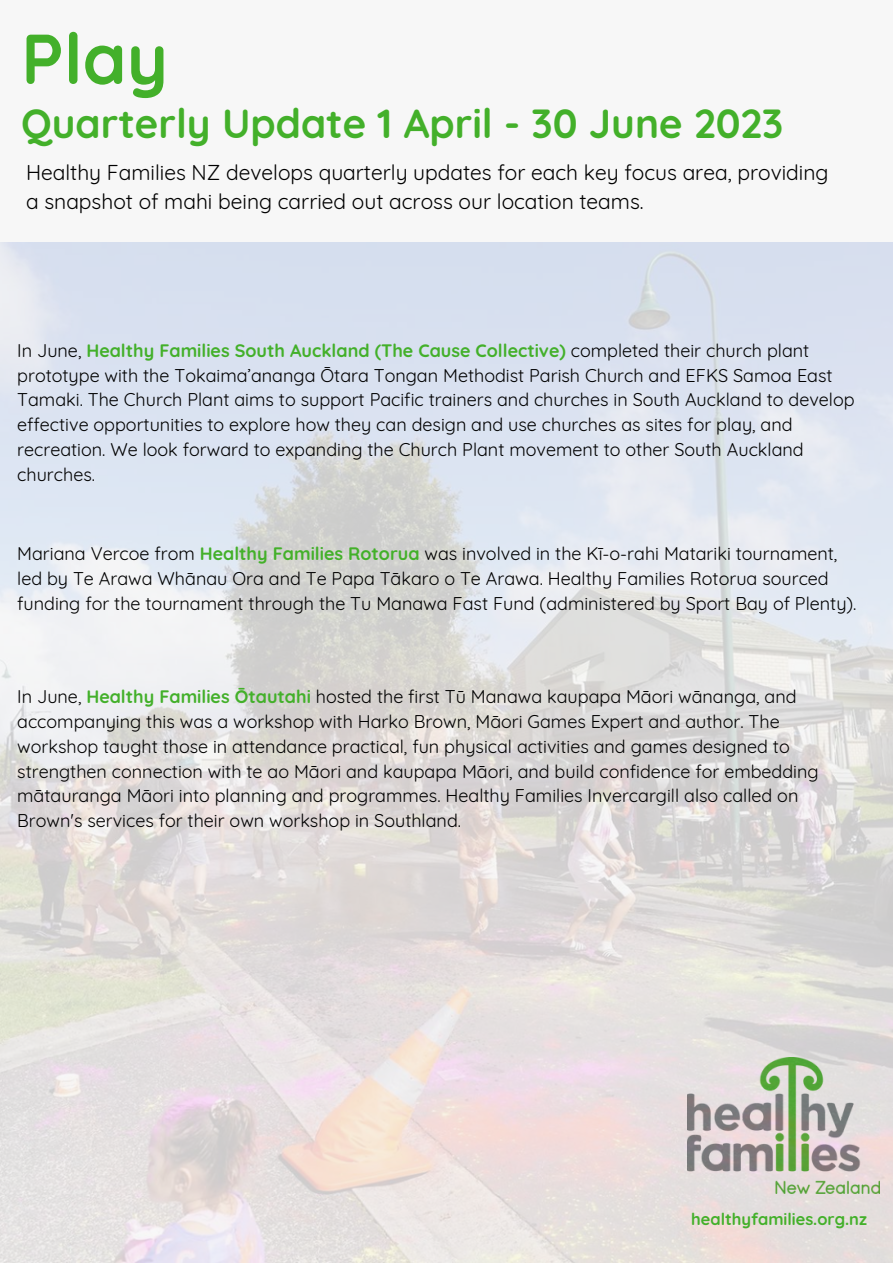
<style>
.page{position:relative;width:893px;height:1264px;background:#fff}
.page>*{position:absolute;margin:0;border:0;box-sizing:border-box;transform-origin:0 0}
.t1{font:700 70.5px "Quicksand";color:#43b02a}
.t2{font:700 40.5px "Quicksand";color:#43b02a}
.t3{font:21px/29.2px "Quicksand";color:#000}
.t4{font:18px/24.8px "Quicksand";color:#000}
.t5{font:700 16.5px "Quicksand";color:#43b02a}
.s1{font-weight:700;color:#43b02a}
</style>
<div class="page">
<div style="left:0;top:0;width:892px;height:1262px;background:#f7f7f7"></div>
<img style="left:0;top:243px;width:892px;height:1019px">
<p class="t1" style="left:21px;top:13px;width:148px">Play</p>
<p class="t2" style="left:21px;top:98px;width:763px">Quarterly Update 1 April - 30 June 2023</p>
<p class="t3" style="left:26px;top:158px;width:804px">Healthy Families NZ develops quarterly updates for each key focus area, providing a snapshot of mahi being carried out across our location teams.</p>
<p class="t4" style="left:17px;top:338px;width:838px">In June, <span class="s1">Healthy Families South Auckland (The Cause Collective)</span> completed their church plant prototype with the Tokaima’ananga Ōtara Tongan Methodist Parish Church and EFKS Samoa East Tamaki. The Church Plant aims to support Pacific trainers and churches in South Auckland to develop effective opportunities to explore how they can design and use churches as sites for play, and recreation. We look forward to expanding the Church Plant movement to other South Auckland churches.</p>
<p class="t4" style="left:17px;top:541px;width:840px">Mariana Vercoe from <span class="s1">Healthy Families Rotorua</span> was involved in the Kī-o-rahi Matariki tournament, led by Te Arawa Whānau Ora and Te Papa Tākaro o Te Arawa. Healthy Families Rotorua sourced funding for the tournament through the Tu Manawa Fast Fund (administered by Sport Bay of Plenty).</p>
<p class="t4" style="left:17px;top:684px;width:802px">In June, <span class="s1">Healthy Families Ōtautahi</span> hosted the first Tū Manawa kaupapa Māori wānanga, and accompanying this was a workshop with Harko Brown, Māori Games Expert and author. The workshop taught those in attendance practical, fun physical activities and games designed to strengthen connection with te ao Māori and kaupapa Māori, and build confidence for embedding mātauranga Māori into planning and programmes. Healthy Families Invercargill also called on Brown's services for their own workshop in Southland.</p>
<p class="t5" style="left:691px;top:1208px;width:177px">healthyfamilies.org.nz</p>
</div>
